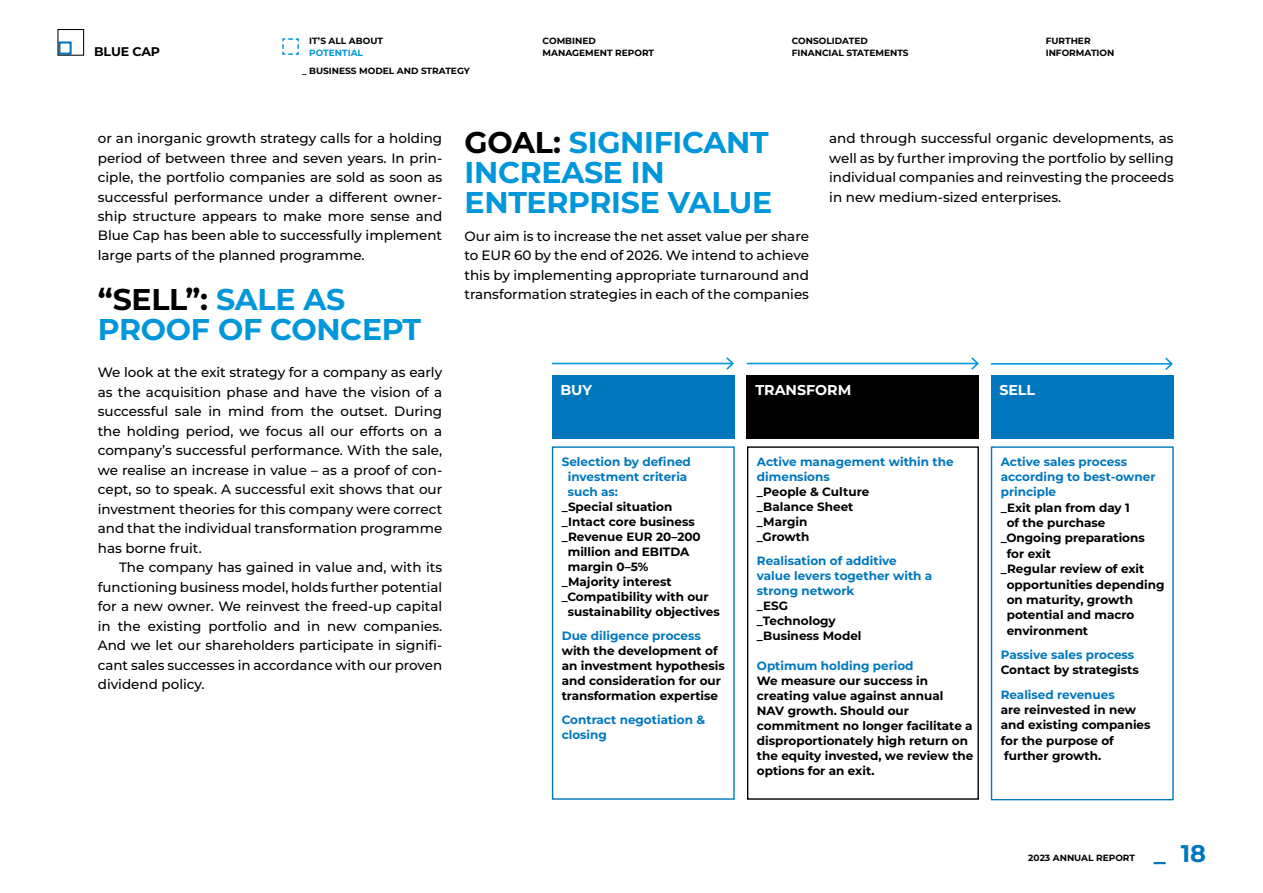
<style>
.page{position:relative;width:1263px;height:893px;background:#fff}
.page>*{position:absolute;margin:0;border:0;box-sizing:border-box;transform-origin:0 0}
.t1{font:700 30px/30px "Montserrat";letter-spacing:-.01em;color:#0097da}
.t2{font:700 24px "Montserrat";color:#0077bd}
.t3{font:700 14.25px "Montserrat";color:#fff}
.t4{font:500 13.5px/19.5px "Montserrat";color:#000;text-align:justify}
.t5{font:700 12.6px "Montserrat";letter-spacing:-.01em;color:#000}
.t6{font:700 12px/15px "Montserrat";color:#000}
.t7{font:700 12px/15px "Montserrat";color:#0077bd}
.t8{font:700 9px/12px "Montserrat";color:#000}
.t9{font:700 9px "Montserrat";color:#0097da}
.s1{color:#000}
</style>
<div class="page">
<div style="left:747px;top:375px;width:232px;height:64px;background:#000"></div>
<hr style="left:747px;top:363px;width:231px;height:1px;background:#0097da">
<svg style="left:969px;top:357px;width:10px;height:13px"></svg>
<hr style="left:991px;top:363px;width:181px;height:2px;background:#0097da">
<svg style="left:1163px;top:357px;width:10px;height:13px"></svg>
<hr style="left:552px;top:363px;width:181px;height:1px;background:#0097da">
<svg style="left:724px;top:357px;width:10px;height:13px"></svg>
<div style="left:552px;top:375px;width:183px;height:64px;background:#0077bd"></div>
<div style="left:552px;top:446px;width:183px;height:354px;border:1px solid #0077bd"></div>
<div style="left:747px;top:446px;width:232px;height:354px;border:1px solid #000"></div>
<div style="left:991px;top:375px;width:183px;height:64px;background:#0077bd"></div>
<div style="left:991px;top:446px;width:183px;height:354px;border:1px solid #0077bd"></div>
<svg style="left:282px;top:38px;width:17px;height:17px"></svg>
<div style="left:58px;top:41px;width:14px;height:14px;border:2px solid #0077bd"></div>
<div style="left:57px;top:29px;width:27px;height:27px;border:1px solid #000"></div>
<p class="t5" style="left:94px;top:43px;width:67px">BLUE CAP</p>
<p class="t8" style="left:309px;top:34px;width:75px">IT’S ALL ABOUT</p>
<p class="t9" style="left:309px;top:47px;width:55px">POTENTIAL</p>
<p class="t8" style="left:302px;top:65px;width:169px">_ BUSINESS MODEL AND STRATEGY</p>
<p class="t8" style="left:543px;top:34px;width:113px">COMBINED<br>MANAGEMENT REPORT</p>
<p class="t8" style="left:792px;top:34px;width:118px">CONSOLIDATED<br>FINANCIAL STATEMENTS</p>
<p class="t8" style="left:1046px;top:34px;width:70px">FURTHER<br>INFORMATION</p>
<p class="t4" style="left:98px;top:128px;width:346px">or an inorganic growth strategy calls for a holding period of between three and seven years. In prin&shy;ciple, the portfolio companies are sold as soon as successful performance under a different owner&shy;ship structure appears to make more sense and Blue Cap has been able to successfully implement large parts of the planned programme.</p>
<h1 class="t1" style="left:98px;top:283px;width:325px"><span class="s1">“SELL”:</span> SALE AS<br>PROOF OF CONCEPT</h1>
<p class="t4" style="left:98px;top:362px;width:346px">We look at the exit strategy for a company as -early as the acquisition phase and have the vision of a successful sale in mind from the outset. During the holding period, we focus all our efforts on a company’s successful performance. With the sale, we realise an increase in value – as a proof of con&shy;cept, so to speak. A successful exit shows that our investment theories for this company were correct and that the individual transformation programme has borne fruit.</p>
<p class="t4" style="left:98px;top:557px;width:346px;text-indent:21px">The company has gained in value and, with its functioning business model, holds further -potential for a new owner. We reinvest the freed-up -capital in the existing portfolio and in new companies.<br>And we let our shareholders participate in signifi&shy;cant sales successes in accordance with our proven dividend policy.</p>
<h1 class="t1" style="left:465px;top:126px;width:309px"><span class="s1">GOAL:</span> SIGNIFICANT<br>INCREASE IN<br>ENTERPRISE VALUE</h1>
<p class="t4" style="left:464px;top:226px;width:346px">Our aim is to increase the net asset value per share to EUR 60 by the end of 2026. We intend to achieve this by implementing appropriate turnaround and transformation strategies in each of the companies</p>
<p class="t4" style="left:829px;top:128px;width:346px">and through successful organic developments, as well as by further improving the portfolio by selling individual companies and reinvesting the proceeds in new medium-sized enterprises.</p>
<p class="t3" style="left:560px;top:381px;width:33px">BUY</p>
<p class="t3" style="left:755px;top:381px;width:97px">TRANSFORM</p>
<p class="t7" style="left:568px;top:454px;width:125px;text-indent:-6px">Selection by defined investment criteria such as:</p>
<p class="t6" style="left:562px;top:499px;width:112px">_Special situation</p>
<p class="t6" style="left:562px;top:514px;width:135px">_Intact core business</p>
<p class="t6" style="left:562px;top:529px;width:141px">_Revenue EUR 20–200</p>
<p class="t6" style="left:568px;top:544px;width:123px">million and EBITDA</p>
<p class="t6" style="left:568px;top:559px;width:82px">margin 0–5%</p>
<p class="t6" style="left:562px;top:574px;width:111px">_Majority interest</p>
<p class="t6" style="left:562px;top:589px;width:148px">_Compatibility with our</p>
<p class="t6" style="left:568px;top:604px;width:154px">sustainability objectives</p>
<p class="t7" style="left:562px;top:628px;width:141px">Due diligence process</p>
<p class="t6" style="left:562px;top:643px;width:165px">with the development of an investment hypothesis and consideration for our transformation expertise</p>
<p class="t7" style="left:562px;top:712px;width:145px">Contract negotiation &amp; closing</p>
<p class="t7" style="left:757px;top:454px;width:198px">Active management within the dimensions</p>
<p class="t6" style="left:757px;top:484px;width:114px">_People &amp; Culture _Balance Sheet _Margin<br>_Growth</p>
<p class="t7" style="left:757px;top:553px;width:177px">Realisation of additive value levers together with a strong network</p>
<p class="t6" style="left:757px;top:598px;width:106px">_ESG _Technology _Business Model</p>
<p class="t7" style="left:757px;top:658px;width:158px">Optimum holding period</p>
<p class="t6" style="left:757px;top:673px;width:218px">We measure our success in creating value against annual<br>NAV growth. Should our commitment no longer facilitate a disproportionately high return on the equity invested, we review the options for an exit.</p>
<p class="t3" style="left:999px;top:381px;width:37px">SELL</p>
<p class="t7" style="left:1001px;top:454px;width:156px">Active sales process according to best-owner principle</p>
<p class="t6" style="left:1001px;top:500px;width:131px">_Exit plan from day 1</p>
<p class="t6" style="left:1007px;top:515px;width:100px">of the purchase</p>
<p class="t6" style="left:1001px;top:530px;width:146px">_Ongoing preparations</p>
<p class="t6" style="left:1007px;top:546px;width:46px">for exit</p>
<p class="t6" style="left:1001px;top:561px;width:145px">_Regular review of exit</p>
<p class="t6" style="left:1007px;top:576px;width:159px">opportunities depending</p>
<p class="t6" style="left:1007px;top:592px;width:128px">on maturity, growth</p>
<p class="t6" style="left:1007px;top:607px;width:129px">potential and macro</p>
<p class="t6" style="left:1007px;top:622px;width:83px">environment</p>
<p class="t7" style="left:1001px;top:647px;width:135px">Passive sales process</p>
<p class="t6" style="left:1001px;top:662px;width:140px">Contact by strategists</p>
<p class="t7" style="left:1001px;top:686px;width:116px">Realised revenues</p>
<p class="t6" style="left:1001px;top:702px;width:151px">are reinvested in new and existing companies for the purpose of further growth.</p>
<p class="t8" style="left:1028px;top:852px;width:108px">2023 ANNUAL REPORT</p>
<h2 class="t2" style="left:1154px;top:837px;width:54px">_ 18</h2>
</div>
